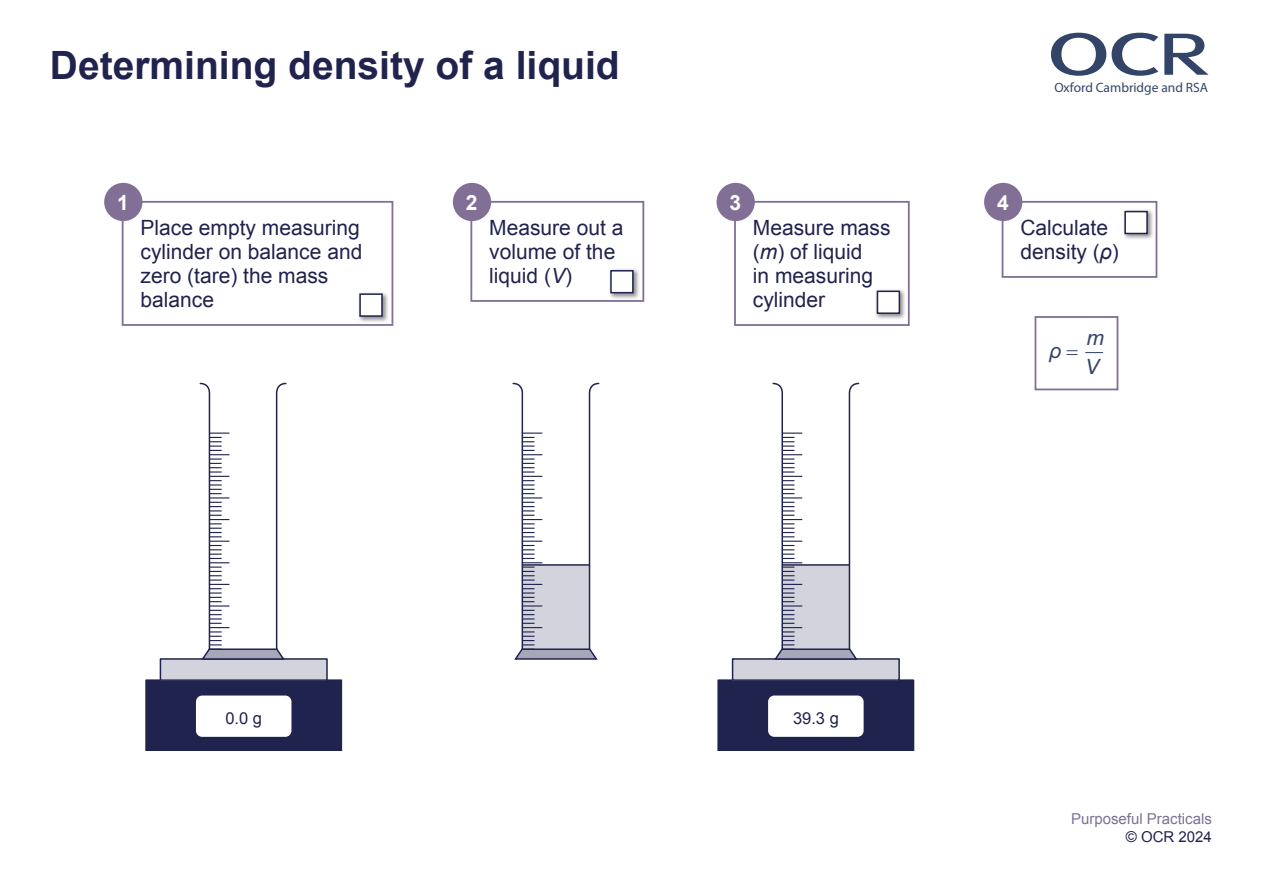
<style>
.page{position:relative;width:1263px;height:893px;background:#fff}
.page>*{position:absolute;margin:0;border:0;box-sizing:border-box;transform-origin:0 0}
.t1{font:700 39px "Arial";color:#20234e}
.t2{font:italic 21.15px/29.5px "Arial";color:#324569}
.t3{font:21px/24px "Arial";color:#20234e}
.t4{font:700 21px "Arial";color:#fff}
.t5{font:16.5px "Arial";color:#20234e}
.t6{font:15px "Arial";color:#816f95}
.t7{font:15px "Arial";color:#20234e}
.t8{font:13.5px "Myriad Pro";color:#324569}
.s1{font-style:italic}
</style>
<div class="page">
<svg style="left:1164px;top:34px;width:44px;height:41px"></svg>
<svg style="left:1051px;top:33px;width:107px;height:43px"></svg>
<div style="left:717px;top:679px;width:197px;height:71px;background:#20234e"></div>
<div style="left:732px;top:659px;width:167px;height:21px;background:#d2d3dc"></div>
<div style="left:732px;top:658px;width:168px;height:23px;border:2px solid #20234e"></div>
<div style="left:767px;top:695px;width:97px;height:43px;background:#fff;border-radius:7px"></div>
<div style="left:767px;top:694px;width:98px;height:44px;border:2px solid #20234e;border-radius:7px"></div>
<svg style="left:772px;top:383px;width:88px;height:278px"></svg>
<svg style="left:512px;top:383px;width:87px;height:277px"></svg>
<div style="left:145px;top:679px;width:197px;height:71px;background:#20234e"></div>
<div style="left:160px;top:659px;width:167px;height:21px;background:#d2d3dc"></div>
<div style="left:160px;top:658px;width:168px;height:23px;border:2px solid #20234e"></div>
<div style="left:195px;top:695px;width:97px;height:43px;background:#fff;border-radius:7px"></div>
<div style="left:194px;top:694px;width:99px;height:44px;border:2px solid #20234e;border-radius:7px"></div>
<svg style="left:199px;top:383px;width:88px;height:278px"></svg>
<svg style="left:1001px;top:200px;width:157px;height:78px"></svg>
<svg style="left:470px;top:200px;width:175px;height:102px"></svg>
<svg style="left:734px;top:200px;width:176px;height:126px"></svg>
<svg style="left:121px;top:200px;width:273px;height:126px"></svg>
<div style="left:984px;top:183px;width:38px;height:38px;background:#816f95;border-radius:50%"></div>
<div style="left:453px;top:183px;width:38px;height:38px;background:#816f95;border-radius:50%"></div>
<div style="left:716px;top:183px;width:39px;height:38px;background:#816f95;border-radius:50%"></div>
<div style="left:104px;top:183px;width:38px;height:38px;background:#816f95;border-radius:50%"></div>
<div style="left:1122px;top:208px;width:32px;height:33px;background:#231f20;opacity:.5"></div>
<div style="left:1124px;top:211px;width:24px;height:23px;background:#fff;border:2px solid #20234e"></div>
<div style="left:608px;top:268px;width:32px;height:32px;background:#231f20;opacity:.5"></div>
<div style="left:610px;top:270px;width:24px;height:23px;background:#fff;border:2px solid #20234e"></div>
<div style="left:874px;top:288px;width:33px;height:32px;background:#231f20;opacity:.5"></div>
<div style="left:877px;top:291px;width:23px;height:23px;background:#fff;border:2px solid #20234e"></div>
<div style="left:357px;top:291px;width:32px;height:32px;background:#231f20;opacity:.5"></div>
<div style="left:359px;top:293px;width:24px;height:24px;background:#fff;border:2px solid #20234e"></div>
<svg style="left:1085px;top:352px;width:18px;height:1px"></svg>
<div style="left:1034px;top:316px;width:84px;height:74px;border:2px solid #816f95"></div>
<h1 class="t1" style="left:50px;top:40px;width:571px">Determining density of a liquid</h1>
<p class="t8" style="left:1054px;top:79px;width:155px">Oxford Cambridge and RSA</p>
<p class="t4" style="left:117px;top:188px;width:13px">1</p>
<p class="t4" style="left:466px;top:188px;width:13px">2</p>
<p class="t4" style="left:729px;top:188px;width:13px">3</p>
<p class="t4" style="left:997px;top:188px;width:13px">4</p>
<p class="t3" style="left:141px;top:216px;width:223px">Place empty measuring cylinder on balance and zero (tare) the mass balance</p>
<p class="t3" style="left:489px;top:216px;width:136px">Measure out a volume of the liquid (<span class="s1">V</span>)</p>
<p class="t3" style="left:753px;top:216px;width:139px">Measure mass (<span class="s1">m</span>) of liquid<br>in measuring cylinder</p>
<p class="t3" style="left:1020px;top:216px;width:100px">Calculate density (<span class="s1">ρ</span>)</p>
<p class="t2" style="left:1049px;top:336px;width:14px">ρ</p>
<p class="t2" style="left:1085px;top:323px;width:21px">m<br>V</p>
<p class="t5" style="left:225px;top:707px;width:38px">0.0 g</p>
<p class="t5" style="left:793px;top:707px;width:47px">39.3 g</p>
<p class="t6" style="left:1071px;top:809px;width:142px">Purposeful Practicals</p>
<p class="t7" style="left:1126px;top:827px;width:88px">© OCR 2024</p>
</div>
